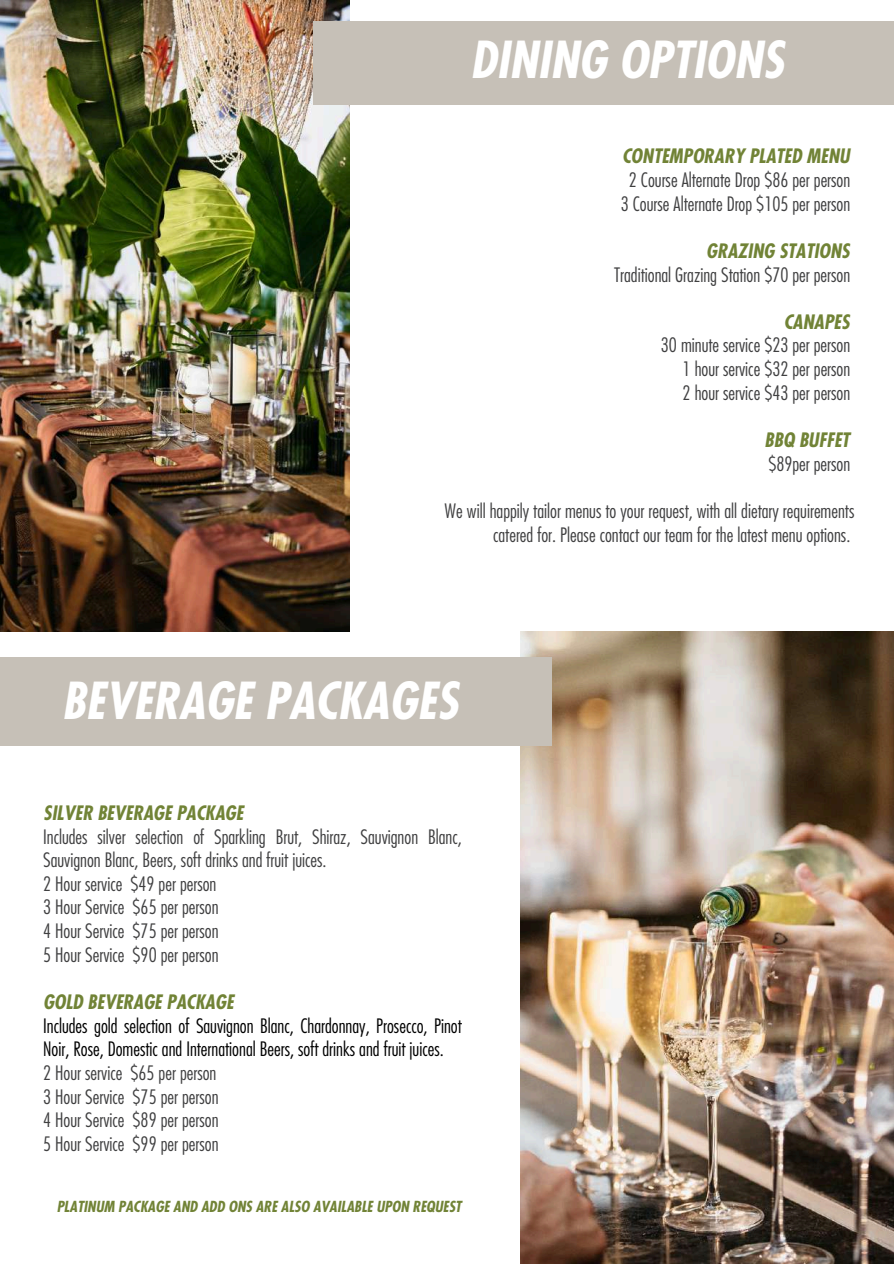
<style>
.page{position:relative;width:894px;height:1264px;background:#fff}
.page>*{position:absolute;margin:0;border:0;box-sizing:border-box;transform-origin:0 0}
.t1{font:italic 700 condensed 49.65px "Futura Std";color:#fff}
.t2{font:300 condensed 19.35px/23.7px "Futura Std";color:#404041;text-align:justify}
.t3{font:300 condensed 19.35px/23.7px "Futura Std";color:#000}
.t4{font:italic 700 condensed 19.35px "Futura Std";color:#718336}
.t5{font:italic 700 condensed 14.85px "Futura Std";color:#718336}
</style>
<div class="page">
<img style="left:0;top:0;width:349px;height:631px">
<div style="left:313px;top:21px;width:580px;height:84px;background:#c6c0b7"></div>
<img style="left:520px;top:631px;width:373px;height:632px">
<div style="left:0;top:657px;width:551px;height:88px;background:#c6c0b7"></div>
<h1 class="t1" style="left:470px;top:37px;width:315px">DINING OPTIONS</h1>
<p class="t4" style="left:622px;top:147px;width:229px">CONTEMPORARY PLATED MENU</p>
<p class="t2" style="left:620px;top:169px;width:231px;text-align:center">2 Course Alternate Drop $86 per person<br>3 Course Alternate Drop $105 per person</p>
<p class="t4" style="left:706px;top:242px;width:145px">GRAZING STATIONS</p>
<p class="t2" style="left:614px;top:263px;width:237px">Traditional Grazing Station $70 per person</p>
<p class="t4" style="left:783px;top:313px;width:67px">CANAPES</p>
<p class="t2" style="left:682px;top:334px;width:169px;text-indent:-22px">30 minute service $23 per person 1 hour service $32 per person 2 hour service $43 per person</p>
<p class="t4" style="left:764px;top:431px;width:87px">BBQ BUFFET</p>
<p class="t2" style="left:768px;top:452px;width:83px">$89per person</p>
<p class="t2" style="left:444px;top:500px;width:411px;text-align:right">We will happily tailor menus to your request, with all dietary requirements catered for. Please contact our team for the latest menu options.</p>
<h1 class="t1" style="left:62px;top:677px;width:398px">BEVERAGE PACKAGES</h1>
<p class="t4" style="left:43px;top:804px;width:202px">SILVER BEVERAGE PACKAGE</p>
<p class="t2" style="left:43px;top:825px;width:420px;text-align:left">Includes silver selection of Sparkling Brut, Shiraz, Sauvignon Blanc, Sauvignon Blanc, Beers, soft drinks and fruit juices.<br>2 Hour service $49 per person<br>3 Hour Service $65 per person<br>4 Hour Service $75 per person<br>5 Hour Service $90 per person</p>
<p class="t4" style="left:43px;top:993px;width:192px">GOLD BEVERAGE PACKAGE</p>
<p class="t3" style="left:43px;top:1014px;width:420px">Includes gold selection of Sauvignon Blanc, Chardonnay, Prosecco, Pinot<br>Noir, Rose, Domestic and International Beers, soft drinks and fruit juices.</p>
<p class="t2" style="left:43px;top:1061px;width:177px">2 Hour service $65 per person 3 Hour Service $75 per person 4 Hour Service $89 per person 5 Hour Service $99 per person</p>
<p class="t5" style="left:57px;top:1199px;width:406px">PLATINUM PACKAGE AND ADD ONS ARE ALSO AVAILABLE UPON REQUEST</p>
</div>
